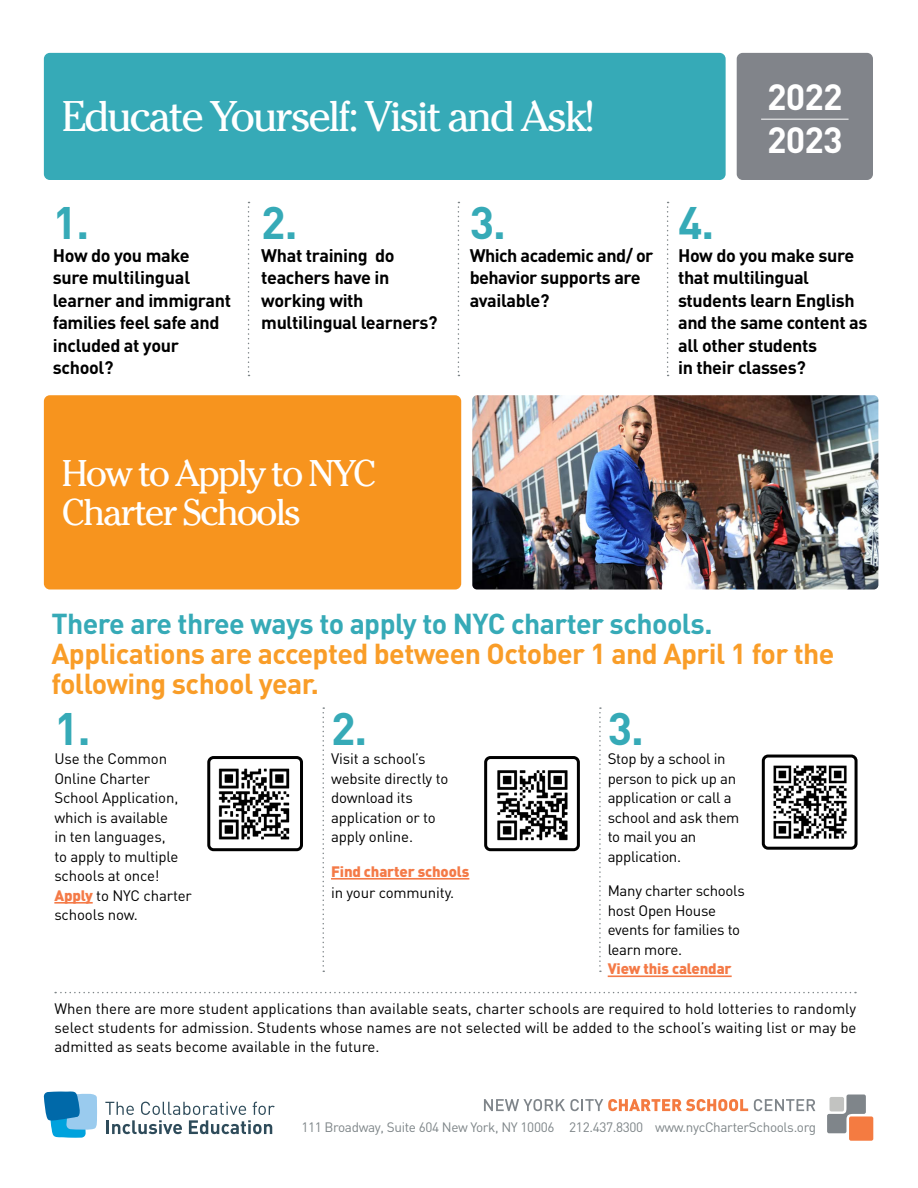
<style>
.page{position:relative;width:918px;height:1188px;background:#fff}
.page>*{position:absolute;margin:0;border:0;box-sizing:border-box;transform-origin:0 0}
.t1{font:45px "Cheltenham";letter-spacing:-.05em;color:#fff}
.t2{font:700 45px "DIN";color:#36aab7}
.t3{font:39px/39px "Cheltenham";letter-spacing:-.05em;color:#fff}
.t4{font:700 36px/43.2px "DIN";letter-spacing:-.025em;color:#fff}
.t5{font:700 28.5px/30px "DIN";letter-spacing:-.02em;color:#f99d28}
.t6{font:700 28.5px "DIN";letter-spacing:-.02em;color:#36aab7}
.t7{font:700 18px/22.5px "DIN";letter-spacing:-.02em;color:#000}
.t8{font:15px/19.5px "DIN";letter-spacing:-.01em;color:#000}
.t9{font:900 15px "DIN";letter-spacing:-.01em;color:#f47a47}
.t10{font:13.5px "DIN";letter-spacing:-.025em;color:#7e8588}
.s1{font-weight:900;color:#f47a47}
</style>
<div class="page">
<svg style="left:458px;top:202px;width:1px;height:174px"></svg>
<svg style="left:248px;top:202px;width:2px;height:174px"></svg>
<svg style="left:667px;top:202px;width:2px;height:174px"></svg>
<img style="left:472px;top:395px;width:406px;height:195px">
<div style="left:44px;top:395px;width:417px;height:195px;background:#f7941e;border-radius:6px"></div>
<hr style="left:54px;top:902px;width:39px;height:2px;background:#f47a47">
<hr style="left:331px;top:878px;width:138px;height:2px;background:#f47a47">
<hr style="left:608px;top:975px;width:124px;height:2px;background:#f47a47">
<svg style="left:55px;top:992px;width:801px;height:1px"></svg>
<svg style="left:322px;top:707px;width:2px;height:265px"></svg>
<svg style="left:599px;top:707px;width:2px;height:265px"></svg>
<div style="left:737px;top:53px;width:136px;height:127px;background:#81848a;border-radius:6px"></div>
<div style="left:44px;top:53px;width:682px;height:127px;background:#36aab7;border-radius:6px"></div>
<hr style="left:761px;top:119px;width:88px;height:1px;background:#fff">
<svg style="left:105px;top:1102px;width:170px;height:32px"></svg>
<svg style="left:44px;top:1091px;width:53px;height:47px;background:#58a8d4"></svg>
<svg style="left:484px;top:1099px;width:264px;height:12px"></svg>
<svg style="left:754px;top:1099px;width:61px;height:12px"></svg>
<div style="left:849px;top:1116px;width:24px;height:25px;background:#f47b41;border-radius:2px"></div>
<svg style="left:827px;top:1095px;width:39px;height:38px"></svg>
<img style="left:773px;top:765px;width:74px;height:74px">
<div style="left:762px;top:755px;width:96px;height:95px;border:3px solid #000;border-radius:5px"></div>
<img style="left:497px;top:770px;width:71px;height:71px">
<div style="left:484px;top:756px;width:96px;height:95px;border:3px solid #000;border-radius:5px"></div>
<img style="left:218px;top:768px;width:72px;height:72px">
<div style="left:207px;top:756px;width:96px;height:95px;border:3px solid #000;border-radius:5px"></div>
<h1 class="t1" style="left:62px;top:86px;width:534px">Educate Yourself: Visit and Ask!</h1>
<h1 class="t2" style="left:53px;top:193px;width:38px">1.</h1>
<p class="t7" style="left:53px;top:243px;width:180px">How do you make<br>sure multilingual learner and immigrant families feel safe and included at your school?</p>
<h1 class="t2" style="left:261px;top:193px;width:38px">2.</h1>
<p class="t7" style="left:261px;top:243px;width:178px">What training do teachers have in working with multilingual learners?</p>
<h1 class="t2" style="left:470px;top:193px;width:38px">3.</h1>
<p class="t7" style="left:470px;top:243px;width:185px">Which academic and/ or behavior supports are available?</p>
<h3 class="t4" style="left:767px;top:74px;width:77px">2022<br>2023</h3>
<h1 class="t2" style="left:678px;top:193px;width:38px">4.</h1>
<p class="t7" style="left:678px;top:243px;width:191px">How do you make sure that multilingual students learn English and the same content as all other students<br>in their classes?</p>
<h2 class="t3" style="left:62px;top:457px;width:316px">How to Apply to NYC<br>Charter Schools</h2>
<h3 class="t6" style="left:51px;top:605px;width:663px">There are three ways to apply to NYC charter schools.</h3>
<h3 class="t5" style="left:51px;top:637px;width:785px">Applications are accepted between October 1 and April 1 for the following school year.</h3>
<h1 class="t2" style="left:54px;top:699px;width:38px">1.</h1>
<p class="t8" style="left:54px;top:749px;width:139px">Use the Common<br>Online Charter<br>School Application, which is available<br>in ten languages,<br>to apply to multiple schools at once!<br><span class="s1">Apply</span> to NYC charter schools now.</p>
<h1 class="t2" style="left:331px;top:699px;width:38px">2.</h1>
<p class="t8" style="left:331px;top:749px;width:119px">Visit a school’s website directly to download its application or to apply online.</p>
<p class="t9" style="left:331px;top:861px;width:140px">Find charter schools</p>
<p class="t8" style="left:331px;top:882px;width:125px">in your community.</p>
<h1 class="t2" style="left:608px;top:699px;width:38px">3.</h1>
<p class="t8" style="left:608px;top:749px;width:133px">Stop by a school in person to pick up an application or call a school and ask them to mail you an application.</p>
<p class="t8" style="left:608px;top:881px;width:139px">Many charter schools host Open House events for families to learn more.</p>
<p class="t9" style="left:608px;top:959px;width:125px">View this calendar</p>
<p class="t8" style="left:54px;top:999px;width:804px;line-height:18.8px;text-align:justify">When there are more student applications than available seats, charter schools are required to hold lotteries to randomly select students for admission. Students whose names are not selected will be added to the school’s waiting list or may be admitted as seats become available in the future.</p>
<p class="t10" style="left:301px;top:1119px;width:516px">111 Broadway, Suite 604 New York, NY 10006 212.437.8300 www.nycCharterSchools.org</p>
</div>
